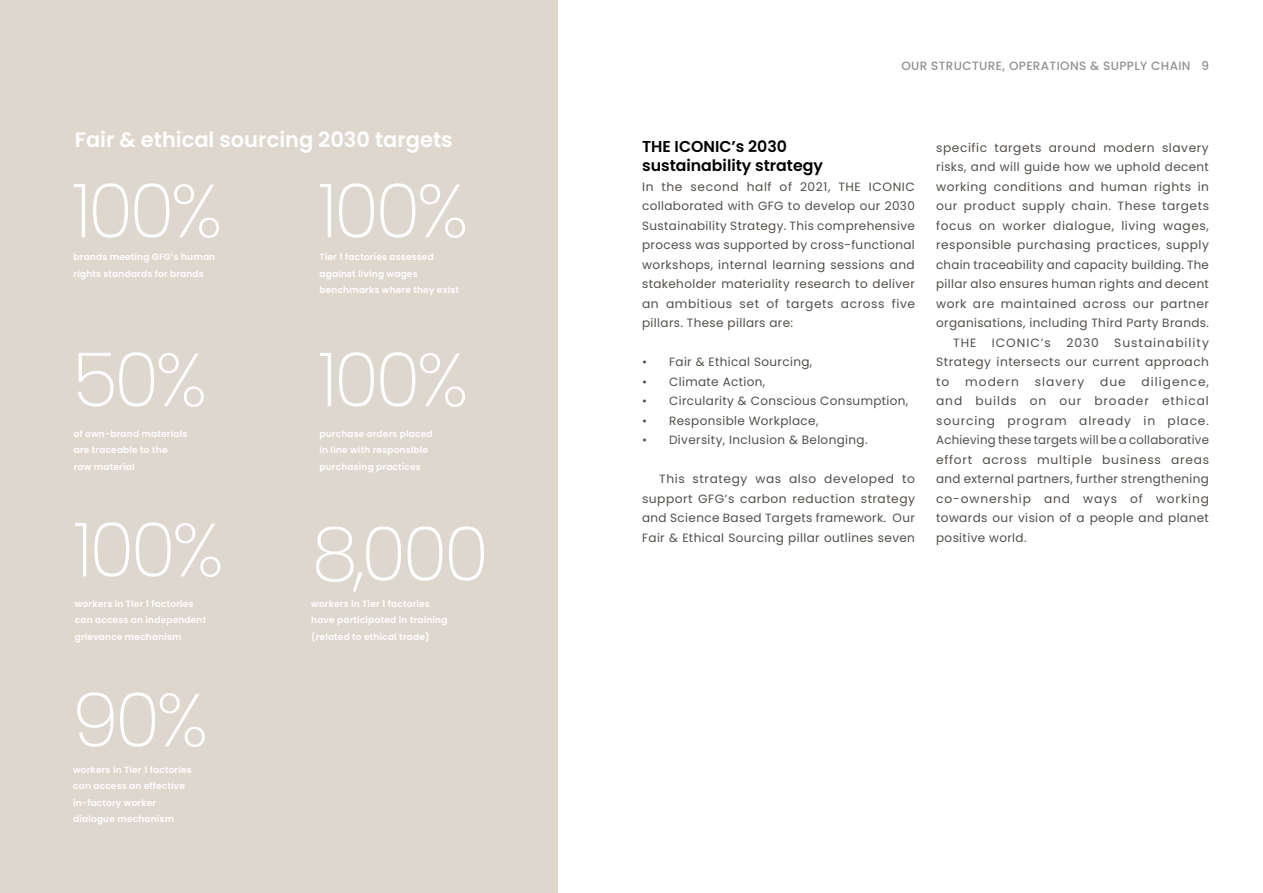
<style>
.page{position:relative;width:1263px;height:893px;background:#fff}
.page>*{position:absolute;margin:0;border:0;box-sizing:border-box;transform-origin:0 0}
.t1{font:200 75px "Poppins";letter-spacing:-.05em;color:#fff}
.t2{font:600 21px "Poppins";color:#fff}
.t3{font:600 15.75px/19.5px "Poppins";color:#000}
.t4{font:12px/19.5px "Poppins";letter-spacing:.03em;color:#524e4a;text-align:justify}
.t5{font:500 12px "Poppins";letter-spacing:.03em;color:#919191}
.t6{font:12px "Poppins";letter-spacing:.08em;color:#524e4a}
.t7{font:600 9px/16.5px "Poppins";letter-spacing:.02em;color:#fff}
</style>
<div class="page">
<div style="left:0;top:0;width:558px;height:893px;background:#ded7cd"></div>
<p class="t5" style="left:901px;top:59px;width:309px">OUR STRUCTURE, OPERATIONS &amp; SUPPLY CHAIN 9</p>
<h2 class="t2" style="left:75px;top:128px;width:379px">Fair &amp; ethical sourcing 2030 targets</h2>
<h3 class="t3" style="left:642px;top:136px;width:182px">THE ICONIC’s 2030 sustainability strategy</h3>
<p class="t4" style="left:642px;top:177px;width:274px">In the second half of 2021, THE ICONIC collaborated with GFG to develop our 2030<br>Sustainability Strategy. This comprehensive process was supported by cross-functional workshops, internal learning sessions and stakeholder materiality research to deliver an ambitious set of targets across five pillars. These pillars are:</p>
<p class="t4" style="left:642px;top:352px;width:172px">• Fair &amp; Ethical Sourcing,</p>
<p class="t4" style="left:642px;top:372px;width:125px">• Climate Action,</p>
<p class="t4" style="left:642px;top:391px;width:268px">• Circularity &amp; Conscious Consumption,</p>
<p class="t4" style="left:642px;top:411px;width:178px">• Responsible Workplace,</p>
<p class="t4" style="left:642px;top:430px;width:227px">• Diversity, Inclusion &amp; Belonging.</p>
<p class="t4" style="left:642px;top:469px;width:274px;text-indent:17px">This strategy was also developed to support GFG’s carbon reduction strategy and Science Based Targets framework. Our Fair &amp; Ethical Sourcing pillar outlines seven</p>
<h1 class="t1" style="left:318px;top:168px;width:152px">100%</h1>
<p class="t7" style="left:319px;top:249px;width:141px">Tier 1 factories assessed against living wages benchmarks where they exist</p>
<h1 class="t1" style="left:72px;top:168px;width:152px">100%</h1>
<p class="t7" style="left:74px;top:249px;width:143px">brands meeting GFG’s human rights standards for brands</p>
<h1 class="t1" style="left:72px;top:336px;width:136px">50%</h1>
<p class="t7" style="left:74px;top:425px;width:115px">of own-brand materials are traceable to the raw material</p>
<h1 class="t1" style="left:318px;top:336px;width:152px">100%</h1>
<p class="t7" style="left:319px;top:425px;width:115px">purchase orders placed in line with responsible purchasing practices</p>
<h1 class="t1" style="left:74px;top:506px;width:152px">100%</h1>
<p class="t7" style="left:75px;top:595px;width:133px">workers in Tier 1 factories can access an independent grievance mechanism</p>
<h1 class="t1" style="left:312px;top:511px;width:179px">8,000</h1>
<p class="t7" style="left:311px;top:595px;width:138px">workers in Tier 1 factories have participated in training (related to ethical trade)</p>
<h1 class="t1" style="left:72px;top:677px;width:137px">90%</h1>
<p class="t7" style="left:73px;top:761px;width:120px">workers in Tier 1 factories can access an effective in-factory worker dialogue mechanism</p>
<p class="t4" style="left:936px;top:138px;width:274px">specific targets around modern slavery</p>
<p class="t4" style="left:936px;top:157px;width:274px">risks, and will guide how we uphold decent</p>
<p class="t4" style="left:936px;top:177px;width:274px">working conditions and human rights in</p>
<p class="t4" style="left:936px;top:196px;width:274px">our product supply chain. These targets</p>
<p class="t4" style="left:936px;top:216px;width:274px">focus on worker dialogue, living wages,</p>
<p class="t4" style="left:936px;top:235px;width:274px">responsible purchasing practices, supply</p>
<p class="t4" style="left:936px;top:255px;width:274px">chain traceability and capacity building. The</p>
<p class="t4" style="left:936px;top:274px;width:274px">pillar also ensures human rights and decent</p>
<p class="t4" style="left:936px;top:294px;width:274px">work are maintained across our partner</p>
<p class="t4" style="left:936px;top:313px;width:274px">organisations, including Third Party Brands.</p>
<p class="t4" style="left:953px;top:333px;width:25px">THE</p>
<p class="t4" style="left:992px;top:333px;width:61px">ICONIC’s</p>
<p class="t4" style="left:1066px;top:333px;width:34px">2030</p>
<p class="t4" style="left:936px;top:333px;width:274px;text-indent:178px">Sustainability Strategy intersects our current approach to</p>
<p class="t4" style="left:936px;top:372px;width:274px;text-indent:205px">diligence, and builds on our broader ethical sourcing program already in place.<br>Achieving these targets will be a collaborative effort across multiple business areas and external partners, further strengthening co-ownership and ways of working towards our vision of a people and planet positive world.</p>
<p class="t4" style="left:965px;top:372px;width:55px">modern</p>
<p class="t6" style="left:1035px;top:374px;width:51px">slavery</p>
<p class="t4" style="left:1100px;top:372px;width:27px">due</p>
</div>
